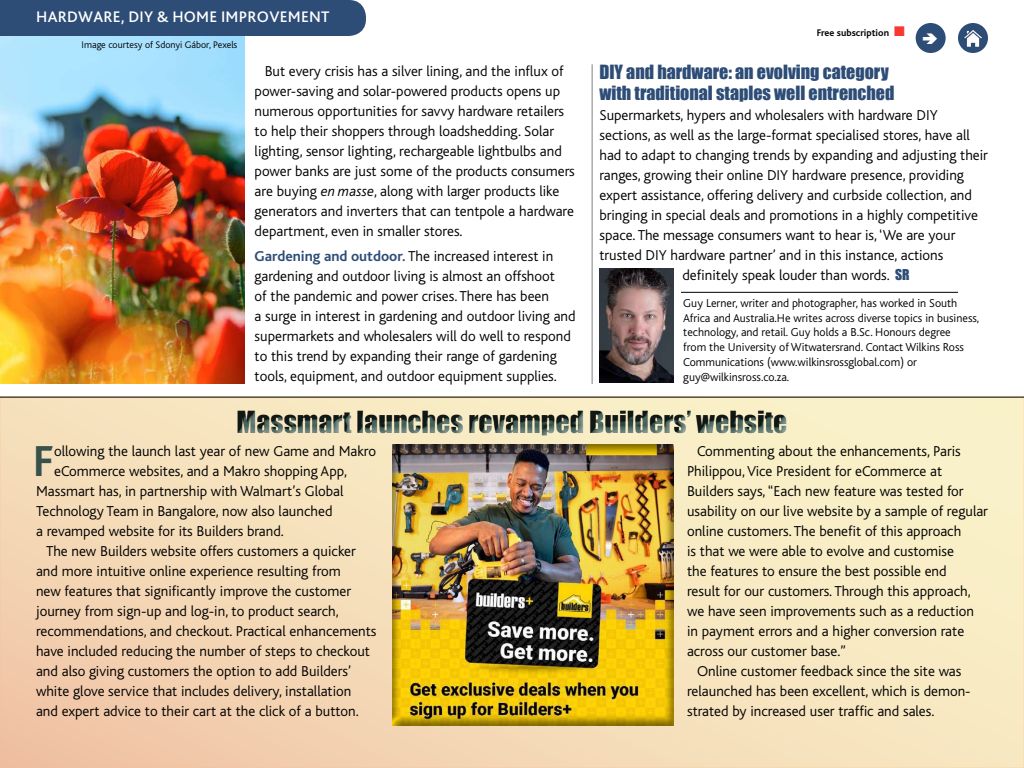
<style>
.page{position:relative;width:1024px;height:768px;background:#fff}
.page>*{position:absolute;margin:0;border:0;box-sizing:border-box;transform-origin:0 0}
.t1{font:700 45.3px "Bliss";color:#39514b}
.t2{font:28px "Impact";color:#405c54}
.t3{font:18px/21px "Impact";color:#2d4d77}
.t4{font:500 16px "Bliss Pro";letter-spacing:.015em;color:#fff}
.t5{font:300 15px/20px "Bliss";color:#000}
.t6{font:300 12px/14.8px "Bliss";color:#000}
.t7{font:300 10px "Bliss";color:#000}
.t8{font:700 10px "Bliss";color:#000}
.s1{font-style:italic}
.s2{font-weight:700;color:#2d4d77}
.s3{color:#f83831}
.s4{font-family:"Impact";font-weight:400;font-size:13.8px;color:#2d4d77}
</style>
<div class="page">
<svg style="left:2px;top:398px;width:1020px;height:368px;background:#f5e0bc"></svg>
<img style="left:0;top:36px;width:245px;height:347px">
<hr style="left:681px;top:292px;width:277px;height:1px;background:#000">
<img style="left:600px;top:268px;width:73px;height:115px">
<div style="left:0;top:0;width:366px;height:36px;background:#2d4d77"></div>
<hr style="left:592px;top:64px;width:1px;height:320px;background:#808285">
<div style="left:916px;top:23px;width:30px;height:30px;background:#2d4d77;border-radius:50%"></div>
<div style="left:958px;top:23px;width:30px;height:30px;background:#2d4d77;border-radius:50%"></div>
<img style="left:964px;top:30px;width:18px;height:17px">
<div style="left:384px;top:443px;width:298px;height:283px;background:#000;opacity:.5"></div>
<div style="left:233px;top:405px;width:561px;height:38px;background:#f9f0c8"></div>
<div style="left:230px;top:404px;width:561px;height:38px;background:#000;opacity:.75"></div>
<hr style="left:0;top:397px;width:1024px;height:1px;background:#000">
<p class="t4" style="left:36px;top:6px;width:23px">HARDWARE</p>
<p class="t4" style="left:121px;top:6px;width:75px">, DIY &amp; HOME</p>
<p class="t4" style="left:221px;top:6px;width:16px">IMPRO</p>
<p class="t4" style="left:269px;top:6px;width:22px">VEMENT</p>
<p class="t7" style="left:82px;top:39px;width:157px">Image courtesy of Sdonyi Gábor, Pexels</p>
<p class="t5" style="left:255px;top:61px;width:322px;text-indent:10px">But every crisis has a silver lining, and the influx of power-saving and solar-powered products opens up numerous opportunities for savvy hardware retailers to help their shoppers through loadshedding. Solar lighting, sensor lighting, rechargeable lightbulbs and power banks are just some of the products consumers are buying <span class="s1">en masse</span>, along with larger products like generators and inverters that can tentpole a hardware department, even in smaller stores.</p>
<p class="t5" style="left:255px;top:246px;width:323px"><span class="s2">Gardening and outdoor.</span> The increased interest in gardening and outdoor living is almost an offshoot<br>of the pandemic and power crises. There has been<br>a surge in interest in gardening and outdoor living and supermarkets and wholesalers will do well to respond to this trend by expanding their range of gardening tools, equipment, and outdoor equipment supplies.</p>
<p class="t8" style="left:817px;top:27px;width:90px">Free subscription <span class="s3">■</span></p>
<p class="t3" style="left:600px;top:61px;width:297px">DIY and hardware: an evolving category with traditional staples well entrenched</p>
<p class="t5" style="left:600px;top:105px;width:340px">Supermarkets, hypers and wholesalers with hardware DIY</p>
<p class="t5" style="left:600px;top:125px;width:372px">sections, as well as the large-format specialised stores, have all</p>
<p class="t5" style="left:600px;top:145px;width:390px">had to adapt to changing trends by expanding and adjusting their</p>
<p class="t5" style="left:600px;top:165px;width:366px">ranges, growing their online DIY hardware presence, providing</p>
<p class="t5" style="left:600px;top:185px;width:374px">expert assistance, offering delivery and curbside collection, and</p>
<p class="t5" style="left:600px;top:205px;width:380px">bringing in special deals and promotions in a highly competitive</p>
<p class="t5" style="left:600px;top:225px;width:357px">space. The message consumers want to hear is, ‘We are your</p>
<p class="t5" style="left:600px;top:245px;width:345px">trusted DIY hardware partner’ and in this instance, actions</p>
<p class="t5" style="left:682px;top:265px;width:229px">definitely speak louder than words. <span class="s4">SR</span></p>
<p class="t6" style="left:683px;top:296px;width:298px">Guy Lerner, writer and photographer, has worked in South Africa and Australia.He writes across diverse topics in business, technology, and retail. Guy holds a B.Sc. Honours degree<br>from the University of Witwatersrand. Contact Wilkins Ross Communications (www.wilkinsrossglobal.com) or guy@wilkinsross.co.za.</p>
<h2 class="t2" style="left:236px;top:400px;width:553px">Massmart launches revamped Builders’ website</h2>
<h1 class="t1" style="left:33px;top:437px;width:23px">F</h1>
<p class="t5" style="left:54px;top:441px;width:323px">ollowing the launch last year of new Game and Makro</p>
<p class="t5" style="left:54px;top:461px;width:294px">eCommerce websites, and a Makro shopping App,</p>
<p class="t5" style="left:36px;top:481px;width:309px">Massmart has, in partnership with Walmart’s Global</p>
<p class="t5" style="left:36px;top:501px;width:298px">Technology Team in Bangalore, now also launched</p>
<p class="t5" style="left:36px;top:521px;width:249px">a revamped website for its Builders brand.</p>
<p class="t5" style="left:46px;top:541px;width:311px">The new Builders website offers customers a quicker</p>
<p class="t5" style="left:36px;top:561px;width:306px">and more intuitive online experience resulting from</p>
<p class="t5" style="left:36px;top:581px;width:317px">new features that significantly improve the customer</p>
<p class="t5" style="left:36px;top:601px;width:304px">journey from sign-up and log-in, to product search,</p>
<p class="t5" style="left:36px;top:621px;width:342px">recommendations, and checkout. Practical enhancements</p>
<p class="t5" style="left:36px;top:641px;width:336px">have included reducing the number of steps to checkout</p>
<p class="t5" style="left:36px;top:661px;width:317px">and also giving customers the option to add Builders’</p>
<p class="t5" style="left:36px;top:681px;width:317px">white glove service that includes delivery, installation</p>
<p class="t5" style="left:36px;top:701px;width:324px">and expert advice to their cart at the click of a button.</p>
<p class="t5" style="left:697px;top:441px;width:265px">Commenting about the enhancements, Paris</p>
<p class="t5" style="left:687px;top:461px;width:257px">Philippou, Vice President for eCommerce at</p>
<p class="t5" style="left:687px;top:481px;width:278px">Builders says, “Each new feature was tested for</p>
<p class="t5" style="left:687px;top:501px;width:302px">usability on our live website by a sample of regular</p>
<p class="t5" style="left:687px;top:521px;width:276px">online customers. The benefit of this approach</p>
<p class="t5" style="left:687px;top:541px;width:269px">is that we were able to evolve and customise</p>
<p class="t5" style="left:687px;top:561px;width:261px">the features to ensure the best possible end</p>
<p class="t5" style="left:687px;top:581px;width:285px">result for our customers. Through this approach,</p>
<p class="t5" style="left:687px;top:601px;width:289px">we have seen improvements such as a reduction</p>
<p class="t5" style="left:687px;top:621px;width:279px">in payment errors and a higher conversion rate</p>
<p class="t5" style="left:687px;top:641px;width:161px">across our customer base.”</p>
<p class="t5" style="left:697px;top:661px;width:266px">Online customer feedback since the site was</p>
<p class="t5" style="left:687px;top:681px;width:284px">relaunched has been excellent, which is demon-</p>
<p class="t5" style="left:687px;top:701px;width:249px">strated by increased user traffic and sales.</p>
</div>
